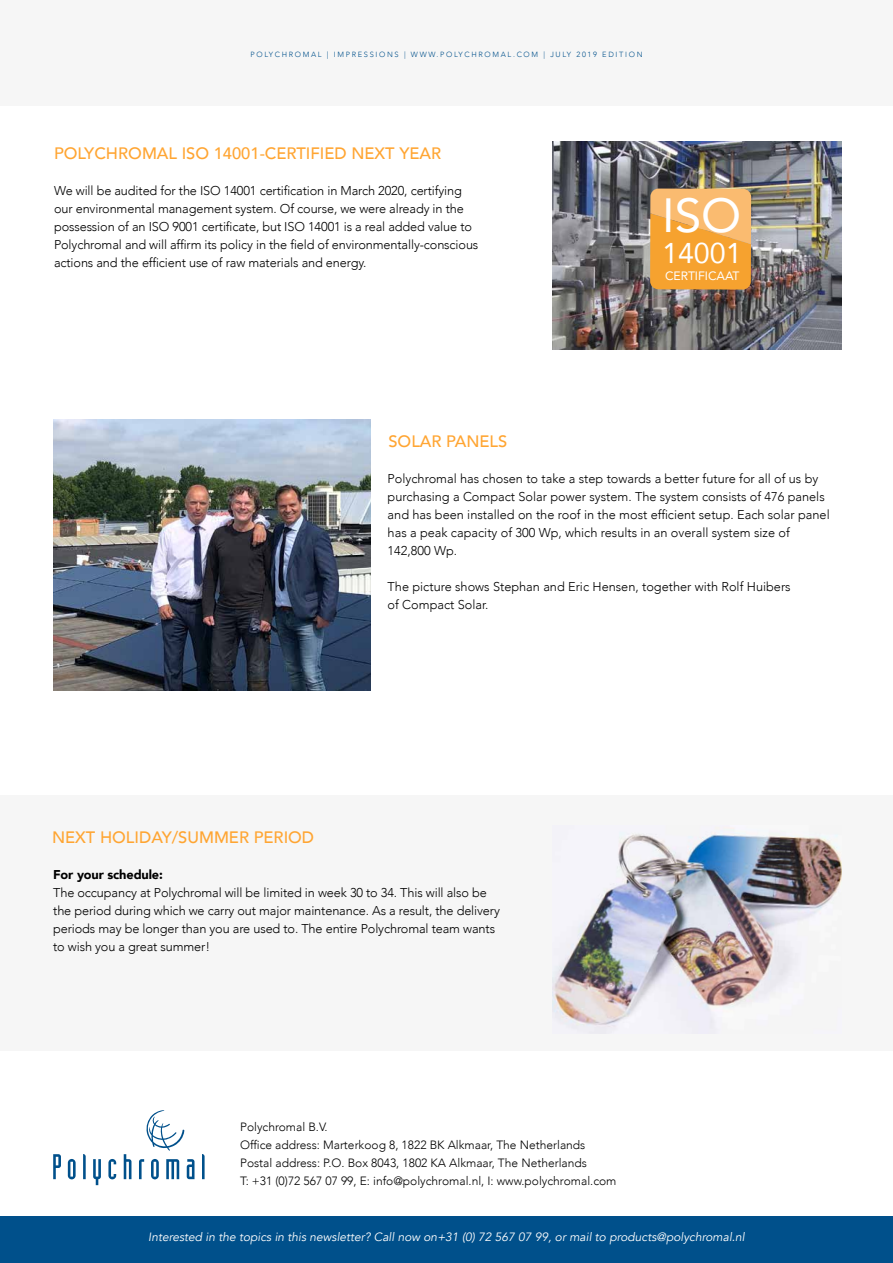
<style>
.page{position:relative;width:893px;height:1263px;background:#fff}
.page>*{position:absolute;margin:0;border:0;box-sizing:border-box;transform-origin:0 0}
.t1{font:47.85px "Avenir";color:#fff}
.t2{font:28.5px "Avenir";letter-spacing:-.005em;color:#fff}
.t3{font:500 16.5px "Avenir";color:#ffa532}
.t4{font:300 12.75px/18px "Avenir";letter-spacing:-.01em;color:#000}
.t5{font:900 12.75px "Avenir";letter-spacing:-.01em;color:#000}
.t6{font:12.15px "Avenir";letter-spacing:-.005em;color:#fff}
.t7{font:300 12px/18px "Avenir";color:#000}
.t8{font:italic 12px "Avenir";color:#fff}
.t9{font:300 7.5px "Avenir";letter-spacing:.22em;color:#00508b}
</style>
<div class="page">
<div style="left:0;top:795px;width:893px;height:256px;background:#f6f6f6"></div>
<div style="left:0;top:0;width:893px;height:105px;background:#f6f6f6"></div>
<div style="left:0;top:1216px;width:893px;height:47px;background:#00508b"></div>
<img style="left:553px;top:834px;width:288px;height:200px">
<img style="left:553px;top:141px;width:288px;height:209px">
<svg style="left:650px;top:189px;width:101px;height:101px;background:#f5aa49"></svg>
<img style="left:53px;top:420px;width:317px;height:270px">
<svg style="left:93px;top:1159px;width:8px;height:26px"></svg>
<svg style="left:53px;top:1154px;width:8px;height:25px"></svg>
<svg style="left:68px;top:1159px;width:8px;height:20px"></svg>
<svg style="left:83px;top:1154px;width:3px;height:25px"></svg>
<svg style="left:108px;top:1159px;width:8px;height:20px"></svg>
<svg style="left:124px;top:1154px;width:7px;height:25px"></svg>
<svg style="left:139px;top:1159px;width:5px;height:20px"></svg>
<svg style="left:151px;top:1159px;width:8px;height:20px"></svg>
<svg style="left:166px;top:1159px;width:13px;height:20px"></svg>
<svg style="left:187px;top:1159px;width:7px;height:20px"></svg>
<svg style="left:202px;top:1154px;width:3px;height:25px"></svg>
<svg style="left:146px;top:1110px;width:38px;height:41px"></svg>
<p class="t9" style="left:250px;top:50px;width:393px">POLYCHROMAL | IMPRESSIONS | WWW.POLYCHROMAL.COM | JULY 2019 EDITION</p>
<p class="t3" style="left:54px;top:139px;width:389px">POLYCHROMAL ISO 14001-CERTIFIED NEXT YEAR</p>
<p class="t4" style="left:54px;top:182px;width:426px">We will be audited for the ISO 14001 certification in March 2020, certifying our environmental management system. Of course, we were already in the possession of an ISO 9001 certificate, but ISO 14001 is a real added value to Polychromal and will affirm its policy in the field of environmentally-conscious actions and the efficient use of raw materials and energy.</p>
<p class="t3" style="left:388px;top:427px;width:120px">SOLAR PANELS</p>
<h1 class="t1" style="left:662px;top:177px;width:81px">ISO</h1>
<h2 class="t2" style="left:662px;top:230px;width:81px">14001</h2>
<p class="t6" style="left:665px;top:266px;width:76px">CERTIFICAAT</p>
<p class="t4" style="left:388px;top:470px;width:444px">Polychromal has chosen to take a step towards a better future for all of us by purchasing a Compact Solar power system. The system consists of 476 panels and has been installed on the roof in the most efficient setup. Each solar panel has a peak capacity of 300 Wp, which results in an overall system size of 142,800 Wp.</p>
<p class="t4" style="left:388px;top:578px;width:405px">The picture shows Stephan and Eric Hensen, together with Rolf Huibers of Compact Solar.</p>
<p class="t3" style="left:52px;top:823px;width:264px">NEXT HOLIDAY/SUMMER PERIOD</p>
<p class="t5" style="left:53px;top:864px;width:111px">For your schedule:</p>
<p class="t4" style="left:53px;top:884px;width:448px">The occupancy at Polychromal will be limited in week 30 to 34. This will also be the period during which we carry out major maintenance. As a result, the delivery periods may be longer than you are used to. The entire Polychromal team wants to wish you a great summer!</p>
<p class="t7" style="left:240px;top:1118px;width:378px">Polychromal B.V.<br>Office address: Marterkoog 8, 1822 BK Alkmaar, The Netherlands Postal address: P.O. Box 8043, 1802 KA Alkmaar, The Netherlands<br>T: +31 (0)72 567 07 99, E: info@polychromal.nl, I: www.polychromal.com</p>
<p class="t8" style="left:148px;top:1229px;width:598px">Interested in the topics in this newsletter? Call now on+31 (0) 72 567 07 99, or mail to products@polychromal.nl</p>
</div>
